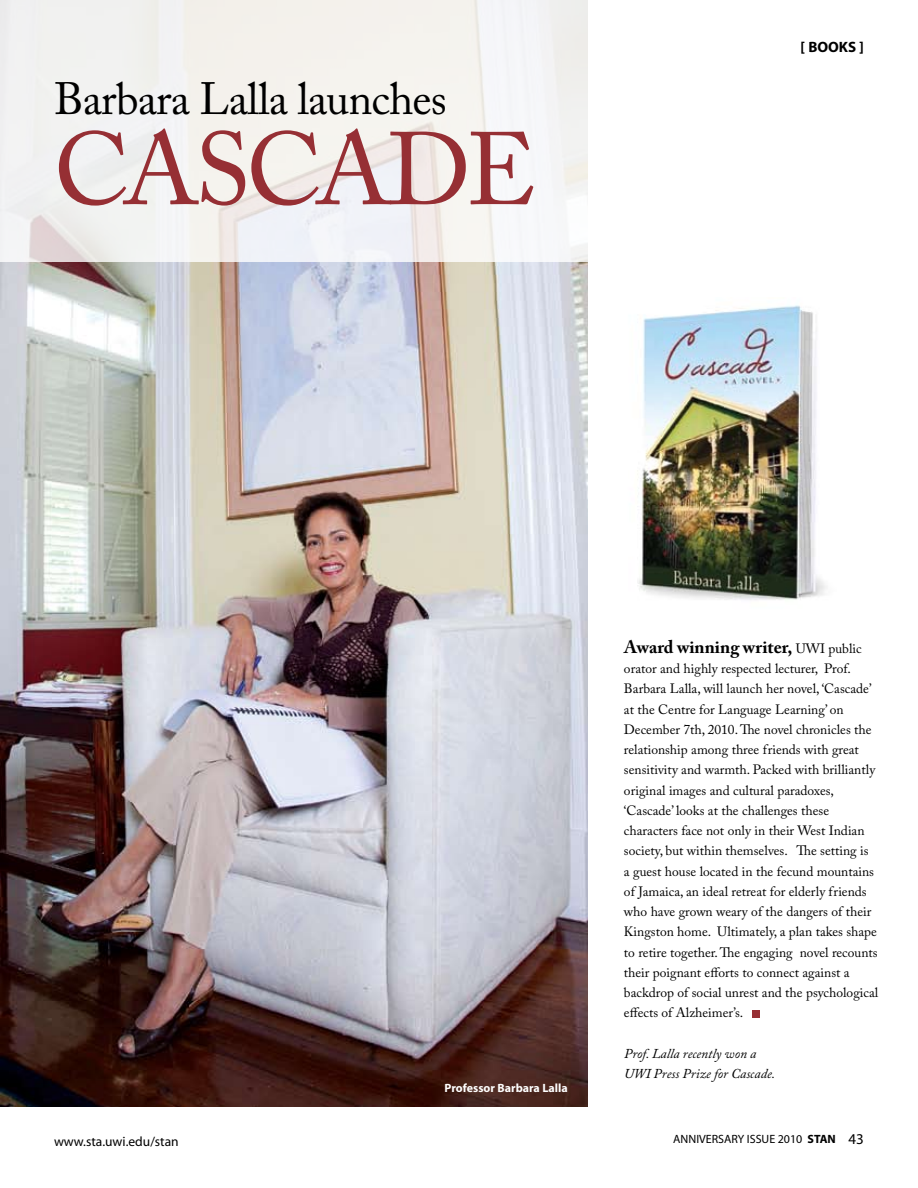
<style>
.page{position:relative;width:918px;height:1188px;background:#fff}
.page>*{position:absolute;margin:0;border:0;box-sizing:border-box;transform-origin:0 0}
.t1{font:102px "Adobe Caslon Pro";letter-spacing:-.04em;color:#962f34}
.t2{font:45px "Adobe Caslon Pro";letter-spacing:-.02em;color:#000}
.t3{font:700 18px "Adobe Caslon Pro";color:#000}
.t4{font:700 15px "Myriad";color:#000}
.t5{font:13.5px/20.2px "Adobe Caslon Pro";color:#000}
.t6{font:italic 13.5px/20.2px "Adobe Caslon Pro";color:#000}
.t7{font:13.5px "Myriad";color:#000}
.t8{font:12px "Myriad";color:#000}
.t9{font:700 12px "Myriad";color:#fff}
.s1{font-weight:400;font-size:13.5px}
.s2{font-weight:700}
.s3{font-size:15px}
</style>
<div class="page">
<img style="left:0;top:262px;width:588px;height:845px">
<div style="left:0;top:0;width:588px;height:262px;background:#f3f2f0"></div>
<div style="left:753px;top:1010px;width:7px;height:7px;background:#962f34"></div>
<img style="left:637px;top:305px;width:190px;height:295px">
<h2 class="t2" style="left:54px;top:72px;width:394px">Barbara Lalla launches</h2>
<h1 class="t1" style="left:54px;top:109px;width:484px">CASCADE</h1>
<p class="t4" style="left:801px;top:39px;width:65px">[ BOOKS ]</p>
<p class="t9" style="left:445px;top:1081px;width:125px">Professor Barbara Lalla</p>
<h3 class="t3" style="left:624px;top:636px;width:239px">Award winning writer, <span class="s1">UWI public</span></h3>
<p class="t5" style="left:624px;top:658px;width:256px">orator and highly respected lecturer, Prof.<br>Barbara Lalla, will launch her novel, ‘Cascade’ at the Centre for Language Learning’ on December 7th, 2010. The novel chronicles the relationship among three friends with great sensitivity and warmth. Packed with brilliantly original images and cultural paradoxes, ‘Cascade’ looks at the challenges these characters face not only in their West Indian society, but within themselves. The setting is<br>a guest house located in the fecund mountains of Jamaica, an ideal retreat for elderly friends who have grown weary of the dangers of their Kingston home. Ultimately, a plan takes shape to retire together. The engaging novel recounts their poignant efforts to connect against a backdrop of social unrest and the psychological effects of Alzheimer’s.</p>
<p class="t6" style="left:624px;top:1043px;width:153px">Prof. Lalla recently won a<br>UWI Press Prize for Cascade.</p>
<p class="t7" style="left:54px;top:1135px;width:126px">www.sta.uwi.edu/stan</p>
<p class="t8" style="left:673px;top:1133px;width:192px">ANNIVERSARY ISSUE 2010 <span class="s2">STAN</span> <span class="s3">43</span></p>
</div>
